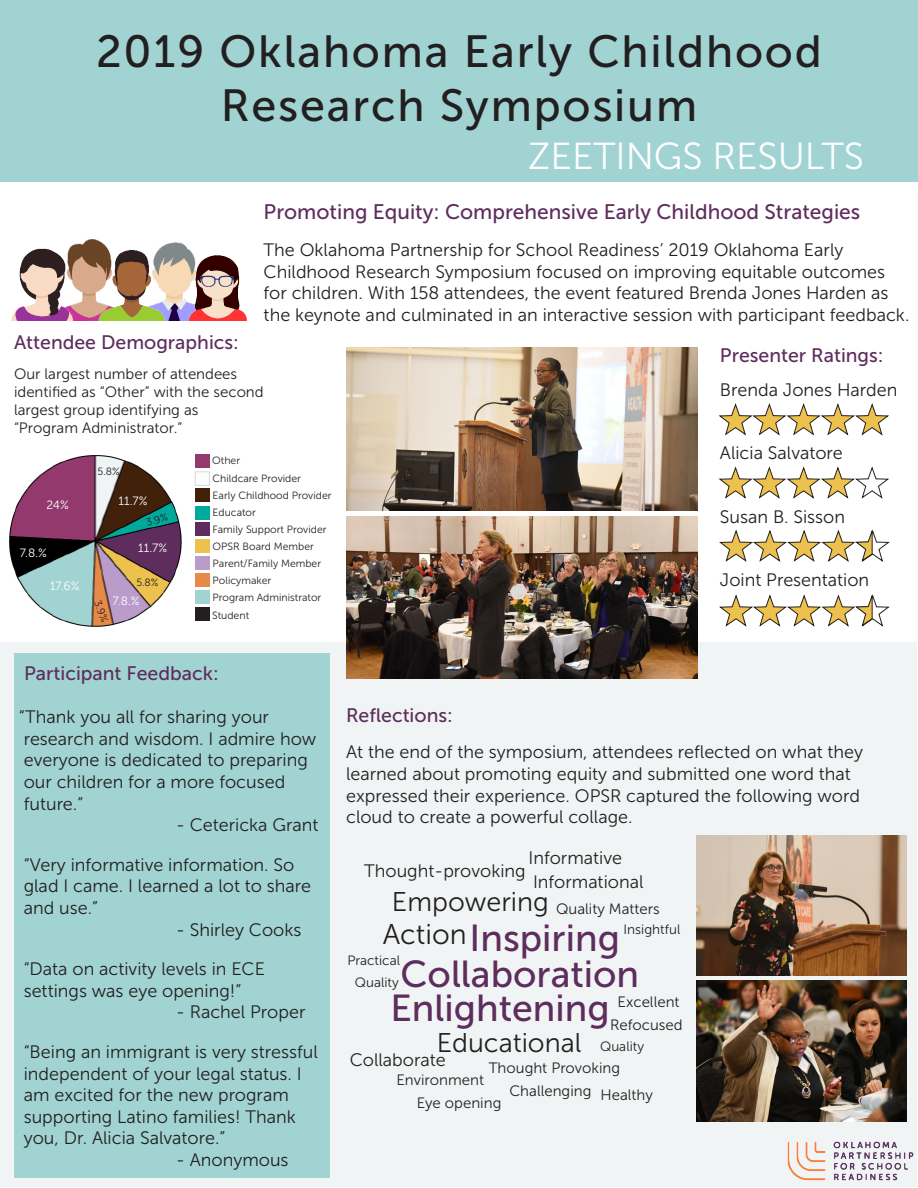
<style>
.page{position:relative;width:918px;height:1188px;background:#fff}
.page>*{position:absolute;margin:0;border:0;box-sizing:border-box;transform-origin:0 0}
.t1{font:45px "Museo Sans 500";letter-spacing:.04em;color:#231f20}
.t2{font:37.5px "Museo Sans 500";color:#5e2d5d}
.t3{font:37.5px "Museo Sans 300";color:#fff}
.t4{font:28.5px "Museo Sans 300";color:#231f20}
.t5{font:27px "Museo Sans 300";color:#231f20}
.t6{font:21px "Museo Sans 500";color:#5e2d5d}
.t7{font:19.5px "Museo Sans 500";color:#5e2d5d}
.t8{font:18px/21.6px "Museo Sans 300";color:#231f20}
.t9{font:15px/18px "Museo Sans 300";color:#231f20}
.t10{font:13.5px "Museo Sans 300";color:#231f20}
.t11{font:12px "Museo Sans 300";color:#fff}
.t12{font:10.5px "Museo Sans 300";color:#231f20}
</style>
<div class="page">
<img style="left:11px;top:239px;width:236px;height:81px">
<div style="left:0;top:0;width:918px;height:181px;background:#a1d3d3"></div>
<div style="left:1px;top:643px;width:916px;height:544px;background:#f1f4f5"></div>
<svg style="left:719px;top:404px;width:170px;height:31px"></svg>
<svg style="left:719px;top:467px;width:170px;height:31px"></svg>
<svg style="left:719px;top:530px;width:170px;height:32px"></svg>
<svg style="left:719px;top:595px;width:170px;height:31px"></svg>
<img style="left:346px;top:347px;width:351px;height:163px">
<img style="left:346px;top:516px;width:351px;height:163px">
<div style="left:195px;top:454px;width:14px;height:14px;background:#94396e"></div>
<div style="left:195px;top:488px;width:14px;height:14px;background:#42210b"></div>
<div style="left:195px;top:506px;width:14px;height:13px;background:#00a99d"></div>
<div style="left:195px;top:522px;width:14px;height:14px;background:#5e2d5d"></div>
<div style="left:195px;top:540px;width:14px;height:13px;background:#edc14d"></div>
<div style="left:195px;top:556px;width:14px;height:14px;background:#ba9bc9"></div>
<div style="left:195px;top:574px;width:14px;height:13px;background:#e68a48"></div>
<div style="left:195px;top:590px;width:14px;height:13px;background:#a1d3d3"></div>
<div style="left:195px;top:607px;width:14px;height:14px;background:#231f20"></div>
<img style="left:10px;top:456px;width:171px;height:171px">
<div style="left:14px;top:653px;width:315px;height:524px;background:#a1d3d3"></div>
<img style="left:696px;top:835px;width:210px;height:140px">
<img style="left:697px;top:981px;width:210px;height:140px">
<img style="left:788px;top:1142px;width:126px;height:39px">
<p class="t1" style="left:96px;top:27px;width:727px">2019 Oklahoma Early Childhood</p>
<p class="t1" style="left:221px;top:81px;width:478px">Research Symposium</p>
<p class="t3" style="left:528px;top:135px;width:337px">ZEETINGS RESULTS</p>
<p class="t6" style="left:264px;top:201px;width:598px">Promoting Equity: Comprehensive Early Childhood Strategies</p>
<p class="t8" style="left:264px;top:239px;width:581px">The Oklahoma Partnership for School Readiness’ 2019 Oklahoma Early</p>
<p class="t8" style="left:264px;top:261px;width:623px">Childhood Research Symposium focused on improving equitable outcomes</p>
<p class="t8" style="left:264px;top:282px;width:647px">for children. With 158 attendees, the event featured Brenda Jones Harden as the keynote and culminated in an interactive session with participant feedback.</p>
<p class="t7" style="left:720px;top:345px;width:165px">Presenter Ratings:</p>
<p class="t8" style="left:720px;top:379px;width:179px">Brenda Jones Harden</p>
<p class="t7" style="left:14px;top:332px;width:226px">Attendee Demographics:</p>
<p class="t9" style="left:14px;top:365px;width:251px">Our largest number of attendees identified as “Other” with the second largest group identifying as</p>
<p class="t9" style="left:14px;top:419px;width:170px">“Program Administrator.”</p>
<p class="t12" style="left:212px;top:455px;width:29px">Other</p>
<p class="t12" style="left:213px;top:473px;width:90px">Childcare Provider</p>
<p class="t12" style="left:213px;top:490px;width:120px">Early Childhood Provider</p>
<p class="t12" style="left:213px;top:507px;width:45px">Educator</p>
<p class="t12" style="left:213px;top:523px;width:115px">Family Support Provider</p>
<p class="t12" style="left:213px;top:541px;width:103px">OPSR Board Member</p>
<p class="t12" style="left:213px;top:558px;width:110px">Parent/Family Member</p>
<p class="t12" style="left:213px;top:575px;width:60px">Policymaker</p>
<p class="t12" style="left:213px;top:591px;width:110px">Program Administrator</p>
<p class="t12" style="left:212px;top:609px;width:39px">Student</p>
<p class="t8" style="left:720px;top:442px;width:124px">Alicia Salvatore</p>
<p class="t12" style="left:98px;top:466px;width:24px">5.8%</p>
<p class="t11" style="left:119px;top:495px;width:30px">11.7%</p>
<p class="t11" style="left:46px;top:499px;width:24px">24%</p>
<p class="t8" style="left:720px;top:506px;width:127px">Susan B. Sisson</p>
<p class="t12" style="left:145px;top:517px;width:24px;rotate:-18deg">3.9%</p>
<p class="t11" style="left:138px;top:542px;width:30px">11.7%</p>
<p class="t11" style="left:20px;top:546px;width:28px">7.8.%</p>
<p class="t8" style="left:720px;top:570px;width:151px">Joint Presentation</p>
<p class="t12" style="left:136px;top:577px;width:24px">5.8%</p>
<p class="t11" style="left:50px;top:579px;width:31px">17.6%</p>
<p class="t11" style="left:113px;top:594px;width:28px">7.8.%</p>
<p class="t12" style="left:102px;top:599px;width:24px;rotate:68deg">3.9%</p>
<p class="t7" style="left:24px;top:663px;width:196px">Participant Feedback:</p>
<p class="t8" style="left:19px;top:706px;width:252px">“Thank you all for sharing your</p>
<p class="t8" style="left:24px;top:728px;width:294px">research and wisdom. I admire how</p>
<p class="t8" style="left:24px;top:749px;width:286px">everyone is dedicated to preparing</p>
<p class="t8" style="left:24px;top:771px;width:263px">our children for a more focused</p>
<p class="t8" style="left:24px;top:793px;width:61px">future.”</p>
<p class="t8" style="left:176px;top:814px;width:144px">- Cetericka Grant</p>
<p class="t8" style="left:24px;top:854px;width:289px">“Very informative information. So glad I came. I learned a lot to share</p>
<p class="t8" style="left:24px;top:897px;width:76px">and use.”</p>
<p class="t8" style="left:176px;top:919px;width:127px">- Shirley Cooks</p>
<p class="t8" style="left:24px;top:958px;width:243px">“Data on activity levels in ECE</p>
<p class="t8" style="left:24px;top:980px;width:219px">settings was eye opening!”</p>
<p class="t8" style="left:176px;top:1001px;width:131px">- Rachel Proper</p>
<p class="t8" style="left:24px;top:1041px;width:296px">“Being an immigrant is very stressful</p>
<p class="t8" style="left:24px;top:1063px;width:280px">independent of your legal status. I</p>
<p class="t8" style="left:24px;top:1084px;width:274px">am excited for the new program supporting Latino families! Thank</p>
<p class="t8" style="left:24px;top:1127px;width:203px">you, Dr. Alicia Salvatore.”</p>
<p class="t8" style="left:176px;top:1149px;width:114px">- Anonymous</p>
<p class="t7" style="left:346px;top:704px;width:108px">Reflections:</p>
<p class="t8" style="left:346px;top:741px;width:519px">At the end of the symposium, attendees reflected on what they learned about promoting equity and submitted one word that</p>
<p class="t8" style="left:346px;top:785px;width:515px">expressed their experience. OPSR captured the following word</p>
<p class="t8" style="left:346px;top:806px;width:288px">cloud to create a powerful collage.</p>
<p class="t8" style="left:529px;top:847px;width:95px">Informative</p>
<p class="t8" style="left:533px;top:871px;width:112px">Informational</p>
<p class="t8" style="left:364px;top:860px;width:163px">Thought-provoking</p>
<p class="t5" style="left:392px;top:887px;width:159px">Empowering</p>
<p class="t9" style="left:556px;top:900px;width:105px">Quality Matters</p>
<p class="t10" style="left:624px;top:922px;width:58px">Insightful</p>
<p class="t4" style="left:383px;top:919px;width:85px">Action</p>
<p class="t2" style="left:470px;top:918px;width:152px">Inspiring</p>
<p class="t2" style="left:401px;top:954px;width:240px">Collaboration</p>
<p class="t2" style="left:390px;top:987px;width:221px">Enlightening</p>
<p class="t10" style="left:347px;top:953px;width:54px">Practical</p>
<p class="t10" style="left:355px;top:975px;width:45px">Quality</p>
<p class="t9" style="left:618px;top:993px;width:63px">Excellent</p>
<p class="t9" style="left:610px;top:1016px;width:74px">Refocused</p>
<p class="t5" style="left:437px;top:1028px;width:146px">Educational</p>
<p class="t10" style="left:600px;top:1039px;width:45px">Quality</p>
<p class="t8" style="left:350px;top:1049px;width:98px">Collaborate</p>
<p class="t9" style="left:489px;top:1059px;width:133px">Thought Provoking</p>
<p class="t9" style="left:396px;top:1071px;width:89px">Environment</p>
<p class="t9" style="left:509px;top:1082px;width:84px">Challenging</p>
<p class="t9" style="left:600px;top:1086px;width:54px">Healthy</p>
<p class="t9" style="left:417px;top:1094px;width:86px">Eye opening</p>
</div>
